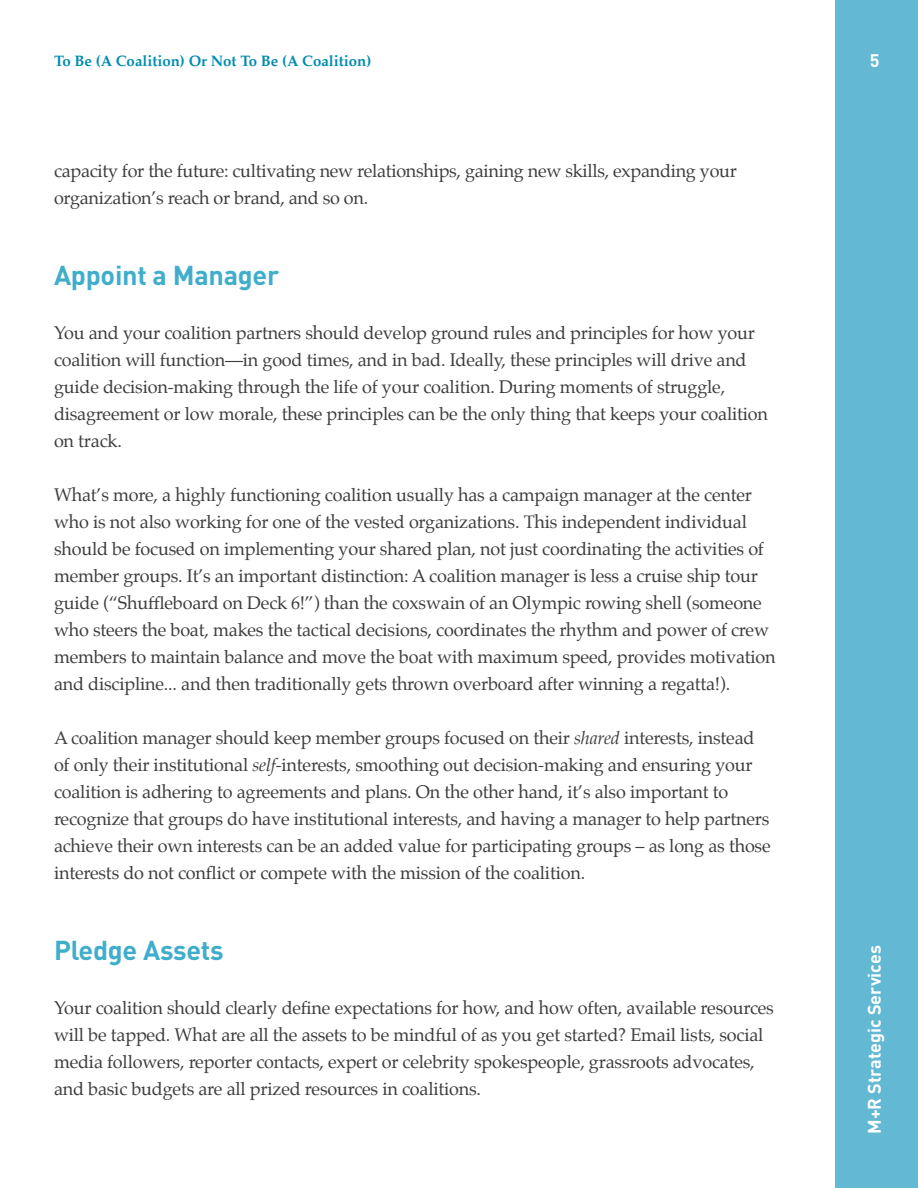
<style>
.page{position:relative;width:918px;height:1188px;background:#fff}
.page>*{position:absolute;margin:0;border:0;box-sizing:border-box;transform-origin:0 0}
.t1{font:700 27px "DIN";letter-spacing:-.01em;color:#40aecb}
.t2{font:18px/27px "Palatino";letter-spacing:-.01em;color:#3e3e3f}
.t3{font:700 18px "DIN";color:#fff}
.t4{font:700 15px "Palatino";color:#008bb0}
.s1{font-style:italic}
</style>
<div class="page">
<div style="left:835px;top:0;width:83px;height:1188px;background:#63b8d3"></div>
<p class="t4" style="left:54px;top:48px;width:319px">To Be (A Coalition) Or Not To Be (A Coalition)</p>
<p class="t3" style="left:870px;top:49px;width:11px">5</p>
<p class="t2" style="left:54px;top:157px;width:684px">capacity for the future: cultivating new relationships, gaining new skills, expanding your organization’s reach or brand, and so on.</p>
<p class="t1" style="left:54px;top:257px;width:227px">Appoint a Manager</p>
<p class="t2" style="left:54px;top:319px;width:716px">You and your coalition partners should develop ground rules and principles for how your coalition will function—in good times, and in bad. Ideally, these principles will drive and guide decision-making through the life of your coalition. During moments of struggle, disagreement or low morale, these principles can be the only thing that keeps your coalition on track.</p>
<p class="t2" style="left:54px;top:481px;width:723px">What’s more, a highly functioning coalition usually has a campaign manager at the center who is not also working for one of the vested organizations. This independent individual should be focused on implementing your shared plan, not just coordinating the activities of member groups. It’s an important distinction: A coalition manager is less a cruise ship tour guide (“Shuffleboard on Deck 6!”) than the coxswain of an Olympic rowing shell (someone who steers the boat, makes the tactical decisions, coordinates the rhythm and power of crew members to maintain balance and move the boat with maximum speed, provides motivation and discipline... and then traditionally gets thrown overboard after winning a regatta!).</p>
<p class="t2" style="left:54px;top:724px;width:718px">A coalition manager should keep member groups focused on their <span class="s1">shared</span> interests, instead of only their institutional <span class="s1">self</span>-interests, smoothing out decision-making and ensuring your coalition is adhering to agreements and plans. On the other hand, it’s also important to recognize that groups do have institutional interests, and having a manager to help partners achieve their own interests can be an added value for participating groups – as long as those interests do not conflict or compete with the mission of the coalition.</p>
<p class="t1" style="left:54px;top:932px;width:171px">Pledge Assets</p>
<p class="t2" style="left:54px;top:994px;width:721px">Your coalition should clearly define expectations for how, and how often, available resources will be tapped. What are all the assets to be mindful of as you get started? Email lists, social media followers, reporter contacts, expert or celebrity spokespeople, grassroots advocates, and basic budgets are all prized resources in coalitions.</p>
<p class="t3" style="left:863px;top:1134px;width:190px;rotate:-90deg">M+R Strategic Services</p>
</div>
